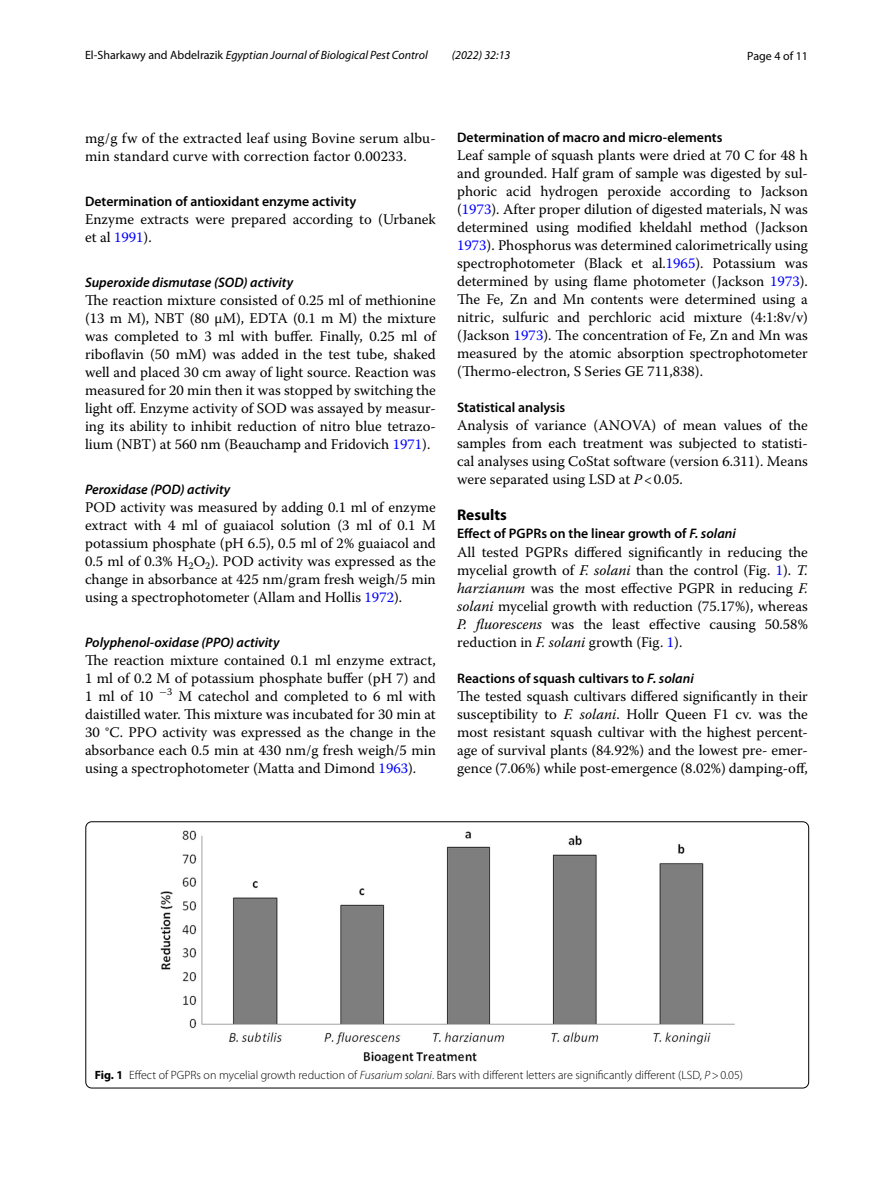
<style>
.page{position:relative;width:893px;height:1187px;background:#fff}
.page>*{position:absolute;margin:0;border:0;box-sizing:border-box;transform-origin:0 0}
.t1{font:700 15.45px "Myriad Pro";color:#000}
.t2{font:14.7px/18px "Warnock Pro";color:#000;text-align:justify}
.t3{font:600 13.8px "Myriad Pro";color:#000}
.t4{font:italic 600 13.8px "Myriad Pro";color:#000}
.t5{font:300 12px "Myriad Pro";color:#000}
.t6{font:italic 12px "Myriad Pro";color:#000}
.t7{font:12px "Myriad Pro";color:#000}
.s1{font-style:normal}
.s2{color:#00f}
.s3{font-style:italic}
.s4{font-weight:700}
</style>
<div class="page">
<img style="left:160px;top:830px;width:574px;height:233px">
<div style="left:86px;top:821px;width:723px;height:267px;border:1px solid #000;border-radius:6px"></div>
<p class="t6" style="left:85px;top:48px;width:344px"><span class="s1">El‑Sharkawy and Abdelrazik</span> Egyptian Journal of Biological Pest Control</p>
<p class="t6" style="left:452px;top:48px;width:60px">(2022) 32:13</p>
<p class="t7" style="left:747px;top:48px;width:62px">Page 4 of 11</p>
<p class="t2" style="left:85px;top:128px;width:352px">mg/g fw of the extracted leaf using Bovine serum albu&shy;min standard curve with correction factor 0.00233.</p>
<p class="t3" style="left:85px;top:192px;width:273px">Determination of antioxidant enzyme activity</p>
<p class="t2" style="left:85px;top:209px;width:352px">Enzyme extracts were prepared according to (Urbanek et al <span class="s2">1991</span>).</p>
<p class="t4" style="left:85px;top:273px;width:210px">Superoxide dismutase (SOD) activity</p>
<p class="t2" style="left:85px;top:290px;width:352px">The reaction mixture consisted of 0.25 ml of methionine (13 m M), NBT (80 µM), EDTA (0.1 m M) the mixture was completed to 3 ml with buffer. Finally, 0.25 ml of riboflavin (50 mM) was added in the test tube, shaked well and placed 30 cm away of light source. Reaction was measured for 20 min then it was stopped by switching the light off. Enzyme activity of SOD was assayed by measur&shy;ing its ability to inhibit reduction of nitro blue tetrazo&shy;lium (NBT) at 560 nm (Beauchamp and Fridovich <span class="s2">1971</span>).</p>
<p class="t4" style="left:85px;top:480px;width:147px">Peroxidase (POD) activity</p>
<p class="t2" style="left:85px;top:497px;width:352px">POD activity was measured by adding 0.1 ml of enzyme extract with 4 ml of guaiacol solution (3 ml of 0.1 M potassium phosphate (pH 6.5), 0.5 ml of 2% guaiacol and 0.5 ml of 0.3% H<sub>2</sub>O<sub>2</sub>). POD activity was expressed as the change in absorbance at 425 nm/gram fresh weigh/5 min using a spectrophotometer (Allam and Hollis <span class="s2">1972</span>).</p>
<p class="t4" style="left:85px;top:633px;width:196px">Polyphenol‑oxidase (PPO) activity</p>
<p class="t2" style="left:85px;top:650px;width:352px">The reaction mixture contained 0.1 ml enzyme extract, 1 ml of 0.2 M of potassium phosphate buffer (pH 7) and 1 ml of 10 <sup>−</sup><sup>3</sup> M catechol and completed to 6 ml with daistilled water. This mixture was incubated for 30 min at 30 °C. PPO activity was expressed as the change in the absorbance each 0.5 min at 430 nm/g fresh weigh/5 min using a spectrophotometer (Matta and Dimond <span class="s2">1963</span>).</p>
<p class="t3" style="left:457px;top:129px;width:267px">Determination of macro and micro‑elements</p>
<p class="t2" style="left:457px;top:146px;width:352px">Leaf sample of squash plants were dried at 70 C for 48 h and grounded. Half gram of sample was digested by sul&shy;phoric acid hydrogen peroxide according to Jackson (<span class="s2">1973</span>). After proper dilution of digested materials, N was determined using modified kheldahl method (Jackson <span class="s2">1973</span>). Phosphorus was determined calorimetrically using spectrophotometer (Black et al.<span class="s2">1965</span>). Potassium was determined by using flame photometer (Jackson <span class="s2">1973</span>).<br>The Fe, Zn and Mn contents were determined using a nitric, sulfuric and perchloric acid mixture (4:1:8v/v) (Jackson <span class="s2">1973</span>). The concentration of Fe, Zn and Mn was measured by the atomic absorption spectrophotometer (Thermo-electron, S Series GE 711,838).</p>
<p class="t3" style="left:457px;top:399px;width:110px">Statistical analysis</p>
<p class="t2" style="left:457px;top:416px;width:352px">Analysis of variance (ANOVA) of mean values of the samples from each treatment was subjected to statisti&shy;cal analyses using CoStat software (version 6.311). Means were separated using LSD at <span class="s3">P</span>&lt;0.05.</p>
<p class="t1" style="left:457px;top:505px;width:51px">Results</p>
<p class="t3" style="left:457px;top:525px;width:280px">Effect of PGPRs on the linear growth of <span class="s3">F. solani</span></p>
<p class="t2" style="left:457px;top:542px;width:352px">All tested PGPRs differed significantly in reducing the mycelial growth of <span class="s3">F. solani</span> than the control (Fig. <span class="s2">1</span>). <span class="s3">T. harzianum</span> was the most effective PGPR in reducing <span class="s3">F. solani</span> mycelial growth with reduction (75.17%), whereas <span class="s3">P. fluorescens</span> was the least effective causing 50.58% reduction in <span class="s3">F. solani</span> growth (Fig. <span class="s2">1</span>).</p>
<p class="t3" style="left:457px;top:669px;width:238px">Reactions of squash cultivars to <span class="s3">F. solani</span></p>
<p class="t2" style="left:457px;top:686px;width:352px">The tested squash cultivars differed significantly in their susceptibility to <span class="s3">F. solani</span>. Hollr Queen F1 cv. was the most resistant squash cultivar with the highest percent&shy;age of survival plants (84.92%) and the lowest pre- emer&shy;gence (7.06%) while post-emergence (8.02%) damping-off,</p>
<p class="t5" style="left:95px;top:1068px;width:650px"><span class="s4">Fig. 1</span> Effect of PGPRs on mycelial growth reduction of <span class="s3">Fusarium solani</span>. Bars with different letters are significantly different (LSD, <span class="s3">P</span>&gt;0.05)</p>
</div>
